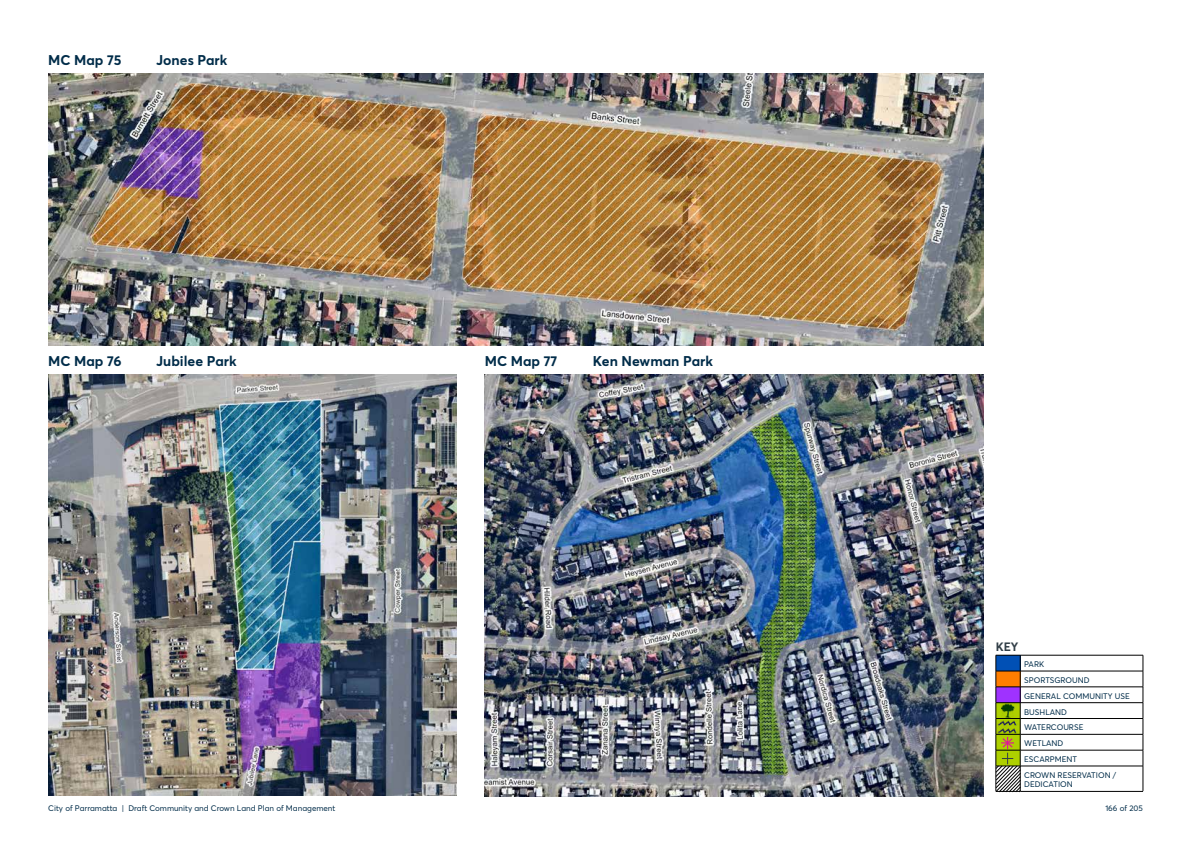
<style>
.page{position:relative;width:1191px;height:842px;background:#fff}
.page>*{position:absolute;margin:0;border:0;box-sizing:border-box;transform-origin:0 0}
.t1{font:700 14px "Parramatta";color:#002c49}
.t2{font:700 12px "Parramatta";color:#323f48}
.t3{font:8px/15.8px "Parramatta";color:#002c49}
</style>
<div class="page">
<img style="left:48px;top:73px;width:936px;height:272px">
<img style="left:48px;top:374px;width:408px;height:422px">
<img style="left:485px;top:374px;width:499px;height:423px">
<hr style="left:1020px;top:655px;width:123px;height:1px;background:#000">
<hr style="left:1020px;top:671px;width:123px;height:1px;background:#000">
<hr style="left:1020px;top:687px;width:123px;height:1px;background:#000">
<hr style="left:1020px;top:702px;width:123px;height:1px;background:#000">
<hr style="left:1020px;top:718px;width:123px;height:1px;background:#000">
<hr style="left:1020px;top:734px;width:123px;height:1px;background:#000">
<hr style="left:1020px;top:750px;width:123px;height:1px;background:#000">
<hr style="left:1020px;top:766px;width:123px;height:1px;background:#000">
<svg style="left:1142px;top:655px;width:1px;height:136px"></svg>
<hr style="left:1020px;top:791px;width:123px;height:1px;background:#000">
<svg style="left:995px;top:655px;width:26px;height:138px;background:#837d4d"></svg>
<h1 class="t1" style="left:48px;top:50px;width:75px">MC Map 75</h1>
<h1 class="t1" style="left:156px;top:50px;width:73px">Jones Park</h1>
<h1 class="t1" style="left:48px;top:351px;width:75px">MC Map 76</h1>
<h1 class="t1" style="left:156px;top:351px;width:82px">Jubilee Park</h1>
<h1 class="t1" style="left:485px;top:351px;width:74px">MC Map 77</h1>
<h1 class="t1" style="left:593px;top:351px;width:121px">Ken Newman Park</h1>
<p class="t3" style="left:48px;top:800px;width:289px">City of Parramatta | Draft Community and Crown Land Plan of Management</p>
<h2 class="t2" style="left:995px;top:638px;width:24px">KEY</h2>
<p class="t3" style="left:1024px;top:656px;width:107px">PARK<br>SPORTSGROUND<br>GENERAL COMMUNITY USE<br>BUSHLAND<br>WATERCOURSE<br>WETLAND<br>ESCARPMENT<br>CROWN RESERVATION /</p>
<p class="t3" style="left:1024px;top:776px;width:50px">DEDICATION</p>
<p class="t3" style="left:1105px;top:800px;width:39px">166 of 205</p>
</div>
